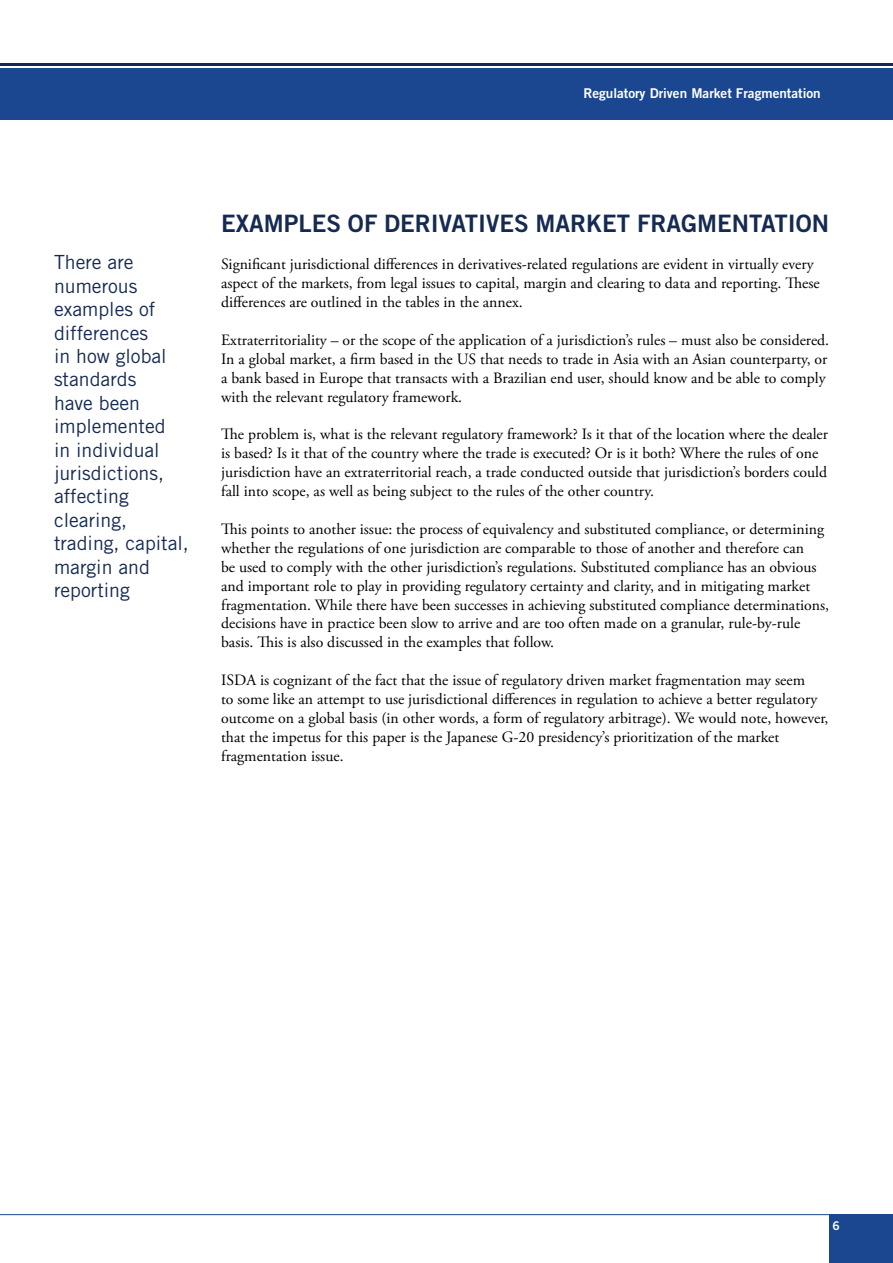
<style>
.page{position:relative;width:893px;height:1263px;background:#fff}
.page>*{position:absolute;margin:0;border:0;box-sizing:border-box;transform-origin:0 0}
.t1{font:24px "Trade Gothic Bold Two";color:#152a52}
.t2{font:19.5px/23.4px "Trade Gothic LT Std";color:#152a52}
.t3{font:15.75px/18.9px "Adobe Garamond Pro";color:#000}
.t4{font:13.5px "Trade Gothic LT Std Bd 2";color:#fff}
.t5{font:12px "Trade Gothic Bold Two";color:#fff}
</style>
<div class="page">
<div style="left:0;top:68px;width:893px;height:51px;background:#1a4790"></div>
<hr style="left:0;top:64px;width:893px;height:2px;background:#152a52">
<div style="left:829px;top:1214px;width:64px;height:49px;background:#1a4790"></div>
<hr style="left:0;top:1214px;width:829px;height:1px;background:#1a4790">
<p class="t4" style="left:583px;top:85px;width:239px">Regulatory Driven Market Fragmentation</p>
<p class="t2" style="left:54px;top:250px;width:136px">There are numerous examples of differences<br>in how global standards<br>have been implemented<br>in individual jurisdictions, affecting clearing, trading, capital, margin and reporting</p>
<h1 class="t1" style="left:221px;top:209px;width:610px">EXAMPLES OF DERIVATIVES MARKET FRAGMENTATION</h1>
<p class="t3" style="left:221px;top:255px;width:600px">Significant jurisdictional differences in derivatives-related regulations are evident in virtually every aspect of the markets, from legal issues to capital, margin and clearing to data and reporting. These differences are outlined in the tables in the annex.</p>
<p class="t3" style="left:221px;top:331px;width:610px">Extraterritoriality – or the scope of the application of a jurisdiction’s rules – must also be considered.<br>In a global market, a firm based in the US that needs to trade in Asia with an Asian counterparty, or a bank based in Europe that transacts with a Brazilian end user, should know and be able to comply with the relevant regulatory framework.</p>
<p class="t3" style="left:221px;top:426px;width:608px">The problem is, what is the relevant regulatory framework? Is it that of the location where the dealer is based? Is it that of the country where the trade is executed? Or is it both? Where the rules of one jurisdiction have an extraterritorial reach, a trade conducted outside that jurisdiction’s borders could fall into scope, as well as being subject to the rules of the other country.</p>
<p class="t3" style="left:221px;top:520px;width:609px">This points to another issue: the process of equivalency and substituted compliance, or determining whether the regulations of one jurisdiction are comparable to those of another and therefore can<br>be used to comply with the other jurisdiction’s regulations. Substituted compliance has an obvious and important role to play in providing regulatory certainty and clarity, and in mitigating market fragmentation. While there have been successes in achieving substituted compliance determinations, decisions have in practice been slow to arrive and are too often made on a granular, rule-by-rule basis. This is also discussed in the examples that follow.</p>
<p class="t3" style="left:221px;top:671px;width:609px">ISDA is cognizant of the fact that the issue of regulatory driven market fragmentation may seem<br>to some like an attempt to use jurisdictional differences in regulation to achieve a better regulatory outcome on a global basis (in other words, a form of regulatory arbitrage). We would note, however, that the impetus for this paper is the Japanese G-20 presidency’s prioritization of the market fragmentation issue.</p>
<p class="t5" style="left:833px;top:1219px;width:9px">6</p>
</div>
